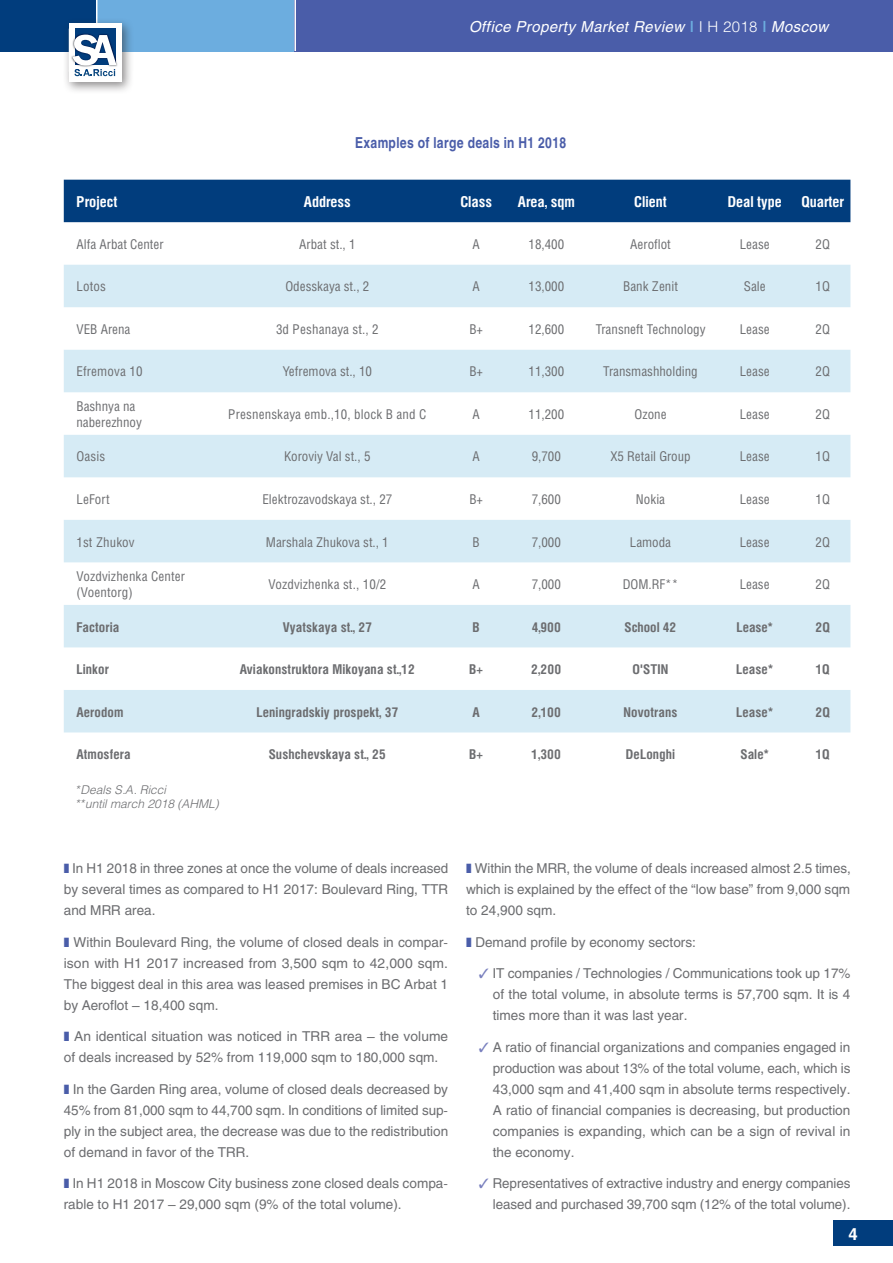
<style>
.page{position:relative;width:893px;height:1263px;background:#fff}
.page>*{position:absolute;margin:0;border:0;box-sizing:border-box;transform-origin:0 0}
.t1{font:700 16.5px "Helios C";color:#fff}
.t2{font:700 15px "Helios Cond C";color:#fff}
.t3{font:italic 15px "Helios C";letter-spacing:.025em;color:#fff}
.t4{font:700 15px "Helios C";letter-spacing:.025em;color:#4a5da9;scale:.8 1}
.t5{font:13.5px/21px "Helios C";color:#6c6d70;text-align:justify}
.t6{font:13.5px/16.2px "Helios Cond C";color:#6c6d70}
.t7{font:700 13.5px "Helios Cond C";letter-spacing:.01em;color:#6c6d70}
.t8{font:italic 12px/14.4px "Helios Light C";color:#6c6d70}
.s1{font-family:"Helios Black C";font-style:normal;color:#6caddf}
.s2{font-family:"Helios Light C";font-style:normal}
.s3{color:#7980be}
</style>
<div class="page">
<div style="left:97px;top:0;width:197px;height:51px;background:#6caddf"></div>
<div style="left:0;top:0;width:97px;height:51px;background:#013d7d"></div>
<div style="left:833px;top:1220px;width:60px;height:26px;background:#013d7d"></div>
<div style="left:294px;top:0;width:599px;height:51px;background:#4a5da9"></div>
<hr style="left:96px;top:0;width:1px;height:51px;background:#fff">
<hr style="left:294px;top:0;width:2px;height:51px;background:#fff">
<div style="left:62px;top:17px;width:72px;height:77px;background:#231f20;opacity:.51"></div>
<div style="left:69px;top:23px;width:53px;height:59px;background:#fff"></div>
<img style="left:71px;top:29px;width:47px;height:37px">
<img style="left:75px;top:29px;width:40px;height:6px">
<svg style="left:73px;top:35px;width:44px;height:41px"></svg>
<div style="left:64px;top:180px;width:786px;height:42px;background:#013d7d"></div>
<svg style="left:64px;top:265px;width:786px;height:467px;fill:#d6ebf5"></svg>
<p class="t3" style="left:470px;top:17px;width:361px">Office Property Market Review <span class="s1">|</span> <span class="s2">I H 2018</span> <span class="s1">|</span> Moscow</p>
<p class="t4" style="left:355px;top:133px;width:265px">Examples of large deals in H1 2018</p>
<p class="t2" style="left:77px;top:193px;width:42px">Project</p>
<p class="t2" style="left:304px;top:193px;width:48px">Address</p>
<p class="t2" style="left:460px;top:193px;width:33px">Class</p>
<p class="t2" style="left:518px;top:193px;width:58px">Area, sqm</p>
<p class="t2" style="left:634px;top:193px;width:34px">Client</p>
<p class="t2" style="left:728px;top:193px;width:55px">Deal type</p>
<p class="t2" style="left:801px;top:193px;width:44px">Quarter</p>
<p class="t6" style="left:77px;top:236px;width:89px">Alfa Arbat Center</p>
<p class="t6" style="left:299px;top:236px;width:58px">Arbat st., 1</p>
<p class="t6" style="left:473px;top:236px;width:9px">А</p>
<p class="t6" style="left:529px;top:236px;width:37px">18,400</p>
<p class="t6" style="left:630px;top:236px;width:42px">Aeroflot</p>
<p class="t6" style="left:740px;top:236px;width:31px">Lease</p>
<p class="t6" style="left:816px;top:236px;width:16px">2Q</p>
<p class="t6" style="left:77px;top:278px;width:31px">Lotos</p>
<p class="t6" style="left:285px;top:278px;width:85px">Odesskaya st., 2</p>
<p class="t6" style="left:473px;top:278px;width:9px">А</p>
<p class="t6" style="left:529px;top:278px;width:37px">13,000</p>
<p class="t6" style="left:623px;top:278px;width:56px">Bank Zenit</p>
<p class="t6" style="left:744px;top:278px;width:23px">Sale</p>
<p class="t6" style="left:816px;top:278px;width:16px">1Q</p>
<p class="t6" style="left:77px;top:321px;width:55px">VEB Arena</p>
<p class="t6" style="left:276px;top:321px;width:104px">3d Peshanaya st., 2</p>
<p class="t6" style="left:469px;top:321px;width:15px">B+</p>
<p class="t6" style="left:529px;top:321px;width:37px">12,600</p>
<p class="t6" style="left:596px;top:321px;width:111px">Transneft Technology</p>
<p class="t6" style="left:740px;top:321px;width:31px">Lease</p>
<p class="t6" style="left:816px;top:321px;width:16px">2Q</p>
<p class="t6" style="left:76px;top:363px;width:68px">Efremova 10</p>
<p class="t6" style="left:283px;top:363px;width:91px">Yefremova st., 10</p>
<p class="t6" style="left:469px;top:363px;width:15px">B+</p>
<p class="t6" style="left:529px;top:363px;width:37px">11,300</p>
<p class="t6" style="left:603px;top:363px;width:96px">Transmashholding</p>
<p class="t6" style="left:740px;top:363px;width:31px">Lease</p>
<p class="t6" style="left:816px;top:363px;width:16px">2Q</p>
<p class="t6" style="left:76px;top:398px;width:67px">Bashnya na naberezhnoy</p>
<p class="t6" style="left:228px;top:406px;width:200px">Presnenskaya emb.,10, block B and C</p>
<p class="t6" style="left:473px;top:406px;width:9px">А</p>
<p class="t6" style="left:529px;top:406px;width:37px">11,200</p>
<p class="t6" style="left:634px;top:406px;width:34px">Ozone</p>
<p class="t6" style="left:740px;top:406px;width:31px">Lease</p>
<p class="t6" style="left:816px;top:406px;width:16px">2Q</p>
<p class="t6" style="left:76px;top:448px;width:30px">Oasis</p>
<p class="t6" style="left:284px;top:448px;width:88px">Koroviy Val st., 5</p>
<p class="t6" style="left:473px;top:448px;width:9px">А</p>
<p class="t6" style="left:532px;top:448px;width:31px">9,700</p>
<p class="t6" style="left:610px;top:448px;width:82px">X5 Retail Group</p>
<p class="t6" style="left:740px;top:448px;width:31px">Lease</p>
<p class="t6" style="left:816px;top:448px;width:16px">1Q</p>
<p class="t6" style="left:76px;top:491px;width:35px">LeFort</p>
<p class="t6" style="left:262px;top:491px;width:131px">Elektrozavodskaya st., 27</p>
<p class="t6" style="left:469px;top:491px;width:15px">B+</p>
<p class="t6" style="left:532px;top:491px;width:31px">7,600</p>
<p class="t6" style="left:636px;top:491px;width:31px">Nokia</p>
<p class="t6" style="left:740px;top:491px;width:31px">Lease</p>
<p class="t6" style="left:815px;top:491px;width:16px">1Q</p>
<p class="t6" style="left:76px;top:533px;width:60px">1st Zhukov</p>
<p class="t6" style="left:266px;top:533px;width:124px">Marshala Zhukova st., 1</p>
<p class="t6" style="left:473px;top:533px;width:9px">B</p>
<p class="t6" style="left:532px;top:533px;width:31px">7,000</p>
<p class="t6" style="left:630px;top:533px;width:43px">Lamoda</p>
<p class="t6" style="left:740px;top:533px;width:31px">Lease</p>
<p class="t6" style="left:815px;top:533px;width:16px">2Q</p>
<p class="t6" style="left:76px;top:568px;width:110px">Vozdvizhenka Center (Voentorg)</p>
<p class="t6" style="left:268px;top:576px;width:119px">Vozdvizhenka st., 10/2</p>
<p class="t6" style="left:472px;top:576px;width:9px">А</p>
<p class="t6" style="left:532px;top:576px;width:31px">7,000</p>
<p class="t6" style="left:623px;top:576px;width:57px">DOM.RF**</p>
<p class="t6" style="left:740px;top:576px;width:31px">Lease</p>
<p class="t6" style="left:815px;top:576px;width:16px">2Q</p>
<p class="t7" style="left:76px;top:619px;width:44px">Factoria</p>
<p class="t7" style="left:283px;top:619px;width:91px">Vyatskaya st., 27</p>
<p class="t7" style="left:473px;top:619px;width:9px">B</p>
<p class="t7" style="left:532px;top:619px;width:31px">4,900</p>
<p class="t7" style="left:625px;top:619px;width:53px">School 42</p>
<p class="t7" style="left:736px;top:619px;width:38px">Lease*</p>
<p class="t7" style="left:815px;top:619px;width:16px">2Q</p>
<p class="t7" style="left:76px;top:661px;width:34px">Linkor</p>
<p class="t7" style="left:240px;top:661px;width:177px">Aviakonstruktora Mikoyana st.,12</p>
<p class="t7" style="left:469px;top:661px;width:15px">B+</p>
<p class="t7" style="left:531px;top:661px;width:32px">2,200</p>
<p class="t7" style="left:633px;top:661px;width:37px">O'STIN</p>
<p class="t7" style="left:736px;top:661px;width:39px">Lease*</p>
<p class="t7" style="left:816px;top:661px;width:15px">1Q</p>
<p class="t7" style="left:76px;top:704px;width:49px">Aerodom</p>
<p class="t7" style="left:256px;top:704px;width:143px">Leningradskiy prospekt, 37</p>
<p class="t7" style="left:472px;top:704px;width:9px">А</p>
<p class="t7" style="left:531px;top:704px;width:31px">2,100</p>
<p class="t7" style="left:624px;top:704px;width:55px">Novotrans</p>
<p class="t7" style="left:736px;top:704px;width:39px">Lease*</p>
<p class="t7" style="left:815px;top:704px;width:16px">2Q</p>
<p class="t7" style="left:76px;top:746px;width:56px">Atmosfera</p>
<p class="t7" style="left:269px;top:746px;width:119px">Sushchevskaya st., 25</p>
<p class="t7" style="left:469px;top:746px;width:15px">B+</p>
<p class="t7" style="left:531px;top:746px;width:31px">1,300</p>
<p class="t7" style="left:626px;top:746px;width:51px">DeLonghi</p>
<p class="t7" style="left:740px;top:746px;width:30px">Sale*</p>
<p class="t7" style="left:816px;top:746px;width:15px">1Q</p>
<p class="t8" style="left:77px;top:782px;width:144px">*Deals S.A. Ricci<br>**until march 2018 (AHML)</p>
<p class="t5" style="left:64px;top:858px;width:386px;text-indent:9px">In H1 2018 in three zones at once the volume of deals increased by several times as compared to H1 2017: Boulevard Ring, TTR and MRR area.</p>
<p class="t5" style="left:64px;top:931px;width:386px;text-indent:10px">Within Boulevard Ring, the volume of closed deals in compar&shy;ison with H1 2017 increased from 3,500 sqm to 42,000 sqm.<br>The biggest deal in this area was leased premises in BC Arbat 1 by Aeroflot – 18,400 sqm.</p>
<p class="t5" style="left:64px;top:1026px;width:386px;text-indent:10px">An identical situation was noticed in TRR area – the volume of deals increased by 52% from 119,000 sqm to 180,000 sqm.</p>
<p class="t5" style="left:64px;top:1078px;width:386px;text-indent:9px">In the Garden Ring area, volume of closed deals decreased by 45% from 81,000 sqm to 44,700 sqm. In conditions of limited sup&shy;ply in the subject area, the decrease was due to the redistribution of demand in favor of the TRR.</p>
<p class="t5" style="left:64px;top:1173px;width:386px;text-indent:9px">In H1 2018 in Moscow City business zone closed deals compa&shy;rable to H1 2017 – 29,000 sqm (9% of the total volume).</p>
<p class="t5" style="left:466px;top:858px;width:386px;text-indent:9px">Within the MRR, the volume of deals increased almost 2.5 times, which is explained by the effect of the “low base” from 9,000 sqm to 24,900 sqm.</p>
<p class="t5" style="left:475px;top:931px;width:222px">Demand profile by economy sectors:</p>
<p class="t5" style="left:493px;top:963px;width:359px;text-indent:-14px"><span class="s3">✓</span> IT companies / Technologies / Communications took up 17% of the total volume, in absolute terms is 57,700 sqm. It is 4 times more than it was last year.</p>
<p class="t5" style="left:493px;top:1036px;width:359px;text-indent:-14px"><span class="s3">✓</span> A ratio of financial organizations and companies engaged in production was about 13% of the total volume, each, which is 43,000 sqm and 41,400 sqm in absolute terms respectively.<br>A ratio of financial companies is decreasing, but production companies is expanding, which can be a sign of revival in the economy.</p>
<p class="t5" style="left:479px;top:1173px;width:373px;text-align:right"><span class="s3">✓</span> Representatives of extractive industry and energy companies leased and purchased 39,700 sqm (12% of the total volume).</p>
<p class="t1" style="left:848px;top:1224px;width:11px">4</p>
</div>
